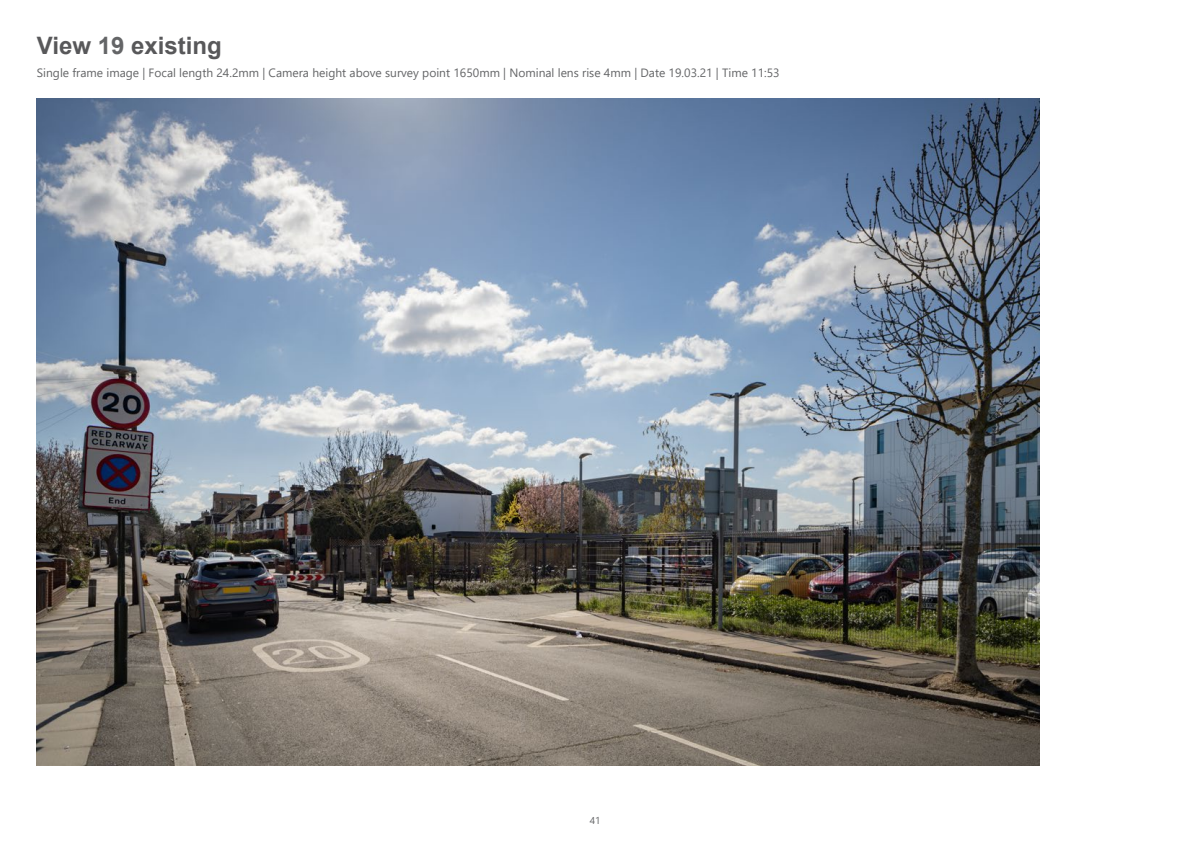
<style>
.page{position:relative;width:1191px;height:842px;background:#fff}
.page>*{position:absolute;margin:0;border:0;box-sizing:border-box;transform-origin:0 0}
.t1{font:700 24px "Arial";color:#58585a}
.t2{font:12px "Segoe UI";color:#646567}
.t3{font:10px "Segoe UI";color:#646567}
.s1{color:#646567}
</style>
<div class="page">
<img style="left:37px;top:98px;width:1002px;height:667px">
<h1 class="t1" style="left:37px;top:29px;width:186px">View <span class="s1">19</span> existing</h1>
<p class="t2" style="left:37px;top:61px;width:744px">Single frame image | Focal length 24.2mm | Camera height above survey point 1650mm | Nominal lens rise 4mm | Date 19.03.21 | Time 11:53</p>
<p class="t3" style="left:590px;top:811px;width:12px">41</p>
</div>
